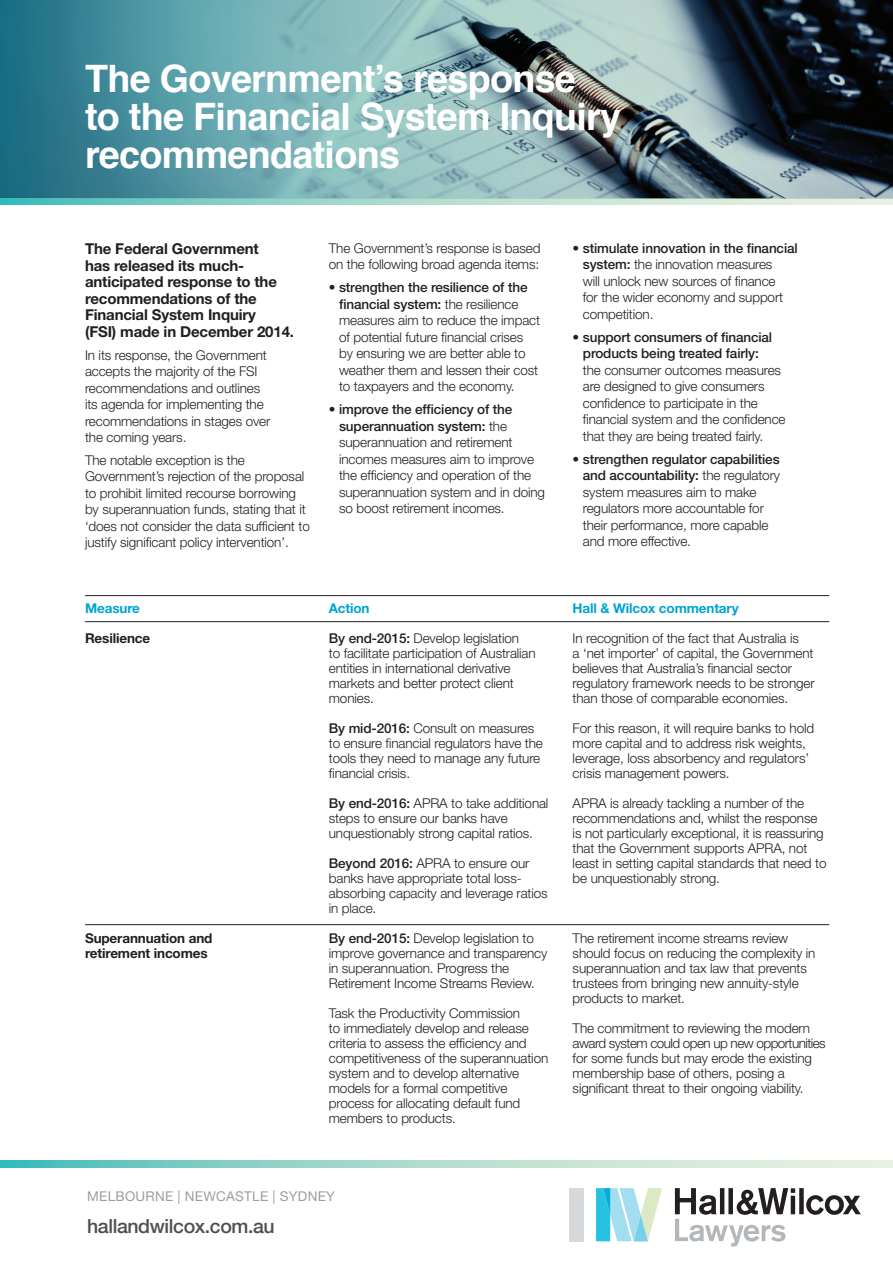
<style>
.page{position:relative;width:893px;height:1263px;background:#fff}
.page>*{position:absolute;margin:0;border:0;box-sizing:border-box;transform-origin:0 0}
.t1{font:700 37.8px/37.8px "Helvetica";letter-spacing:-.02em;color:#fff}
.t2{font:500 19.5px "Helvetica Neue LT";letter-spacing:-.02em;color:#4d4f52}
.t3{font:700 15px/16.5px "Helvetica Neue LT";letter-spacing:-.01em;color:#231f20}
.t4{font:300 13.5px/15px "Helvetica Neue LT";letter-spacing:-.01em;color:#231f20}
.t5{font:500 13.5px/16.5px "Helvetica Neue LT";letter-spacing:-.01em;color:#231f20;text-align:center}
.t6{font:700 13.5px/15px "Helvetica Neue LT";letter-spacing:-.01em;color:#231f20}
.t7{font:700 13.5px "Helvetica Neue LT";letter-spacing:-.01em;color:#00a4d3}
.t8{font:13.5px "Helvetica Neue LT";letter-spacing:.02em;color:#9c9e9e}
.s1{font-weight:500}
.s2{font-weight:300}
</style>
<div class="page">
<svg style="left:0;top:1161px;width:893px;height:6px;background:#a8dace"></svg>
<svg style="left:596px;top:1188px;width:66px;height:53px"></svg>
<div style="left:570px;top:1188px;width:14px;height:53px;background:#d5d9dc"></div>
<svg style="left:675px;top:1188px;width:186px;height:58px"></svg>
<svg style="left:0;top:0;width:893px;height:198px;background:#608990"></svg>
<svg style="left:0;top:198px;width:893px;height:7px;background:#a5d7cb"></svg>
<hr style="left:85px;top:595px;width:744px;height:1px;background:#231f20">
<hr style="left:85px;top:621px;width:744px;height:1px;background:#231f20">
<hr style="left:85px;top:924px;width:744px;height:1px;background:#231f20">
<h1 class="t1" style="left:85px;top:60px;width:538px">The Government’s response<br>to the Financial System Inquiry recommendations</h1>
<p class="t3" style="left:85px;top:240px;width:210px">The Federal Government<br>has released its much&shy;anticipated response to the recommendations of the<br>Financial System Inquiry<br>(FSI) made in December 2014.</p>
<p class="t4" style="left:85px;top:346px;width:187px;line-height:16.5px">In its response, the Government accepts the majority of the FSI recommendations and outlines its agenda for implementing the recommendations in stages over the coming years.</p>
<p class="t4" style="left:85px;top:452px;width:226px;line-height:16.5px">The notable exception is the Government’s rejection of the proposal to prohibit limited recourse borrowing by superannuation funds, stating that it ‘does not consider the data sufficient to justify significant policy intervention’.</p>
<p class="t4" style="left:329px;top:240px;width:213px;line-height:16.5px">The Government’s response is based on the following broad agenda items:</p>
<p class="t4" style="left:339px;top:279px;width:202px;line-height:16.5px;text-indent:-10px">• <span class="s1">strengthen the resilience of the financial system:</span> the resilience measures aim to reduce the impact of potential future financial crises by ensuring we are better able to weather them and lessen their cost to taxpayers and the economy.</p>
<p class="t4" style="left:339px;top:401px;width:208px;line-height:16.5px;text-indent:-10px">• <span class="s1">improve the efficiency of the superannuation system:</span> the superannuation and retirement incomes measures aim to improve the efficiency and operation of the superannuation system and in doing so boost retirement incomes.</p>
<p class="t4" style="left:583px;top:240px;width:216px;line-height:16.5px;text-indent:-10px">• <span class="s1">stimulate innovation in the financial system:</span> the innovation measures<br>will unlock new sources of finance<br>for the wider economy and support competition.</p>
<p class="t5" style="left:573px;top:329px;width:201px"><span class="s2">•</span> support consumers of financial products being treated fairly:</p>
<p class="t4" style="left:583px;top:361px;width:204px;line-height:16.5px">the consumer outcomes measures are designed to give consumers confidence to participate in the financial system and the confidence that they are being treated fairly.</p>
<p class="t4" style="left:583px;top:450px;width:199px;line-height:16.5px;text-indent:-10px">• <span class="s1">strengthen regulator capabilities and accountability:</span> the regulatory system measures aim to make regulators more accountable for their performance, more capable and more effective.</p>
<p class="t7" style="left:85px;top:600px;width:56px">Measure</p>
<p class="t6" style="left:85px;top:630px;width:67px">Resilience</p>
<p class="t6" style="left:85px;top:930px;width:129px">Superannuation and retirement incomes</p>
<p class="t7" style="left:329px;top:600px;width:42px">Action</p>
<p class="t4" style="left:329px;top:630px;width:208px"><span class="s1">By end-2015:</span> Develop legislation<br>to facilitate participation of Australian entities in international derivative markets and better protect client monies.</p>
<p class="t4" style="left:329px;top:720px;width:216px"><span class="s1">By mid-2016:</span> Consult on measures to ensure financial regulators have the tools they need to manage any future financial crisis.</p>
<p class="t4" style="left:329px;top:795px;width:221px"><span class="s1">By end-2016:</span> APRA to take additional steps to ensure our banks have unquestionably strong capital ratios.</p>
<p class="t4" style="left:329px;top:855px;width:220px"><span class="s1">Beyond 2016:</span> APRA to ensure our banks have appropriate total loss&shy;absorbing capacity and leverage ratios in place.</p>
<p class="t4" style="left:329px;top:930px;width:220px"><span class="s1">By end-2015:</span> Develop legislation to improve governance and transparency in superannuation. Progress the Retirement Income Streams Review.</p>
<p class="t4" style="left:329px;top:1005px;width:221px">Task the Productivity Commission<br>to immediately develop and release criteria to assess the efficiency and competitiveness of the superannuation system and to develop alternative models for a formal competitive process for allocating default fund members to products.</p>
<p class="t7" style="left:573px;top:600px;width:168px">Hall &amp; Wilcox commentary</p>
<p class="t4" style="left:573px;top:630px;width:243px">In recognition of the fact that Australia is<br>a ‘net importer’ of capital, the Government believes that Australia’s financial sector regulatory framework needs to be stronger than those of comparable economies.</p>
<p class="t4" style="left:573px;top:720px;width:243px">For this reason, it will require banks to hold more capital and to address risk weights, leverage, loss absorbency and regulators’ crisis management powers.</p>
<p class="t4" style="left:573px;top:795px;width:255px">APRA is already tackling a number of the recommendations and, whilst the response is not particularly exceptional, it is reassuring that the Government supports APRA, not least in setting capital standards that need to be unquestionably strong.</p>
<p class="t4" style="left:573px;top:930px;width:244px">The retirement income streams review should focus on reducing the complexity in superannuation and tax law that prevents trustees from bringing new annuity-style products to market.</p>
<p class="t4" style="left:573px;top:1020px;width:255px">The commitment to reviewing the modern award system could open up new opportunities for some funds but may erode the existing membership base of others, posing a significant threat to their ongoing viability.</p>
<p class="t8" style="left:87px;top:1188px;width:249px">MELBOURNE | NEWCASTLE | SYDNEY</p>
<h2 class="t2" style="left:87px;top:1214px;width:189px">hallandwilcox.com.au</h2>
</div>
